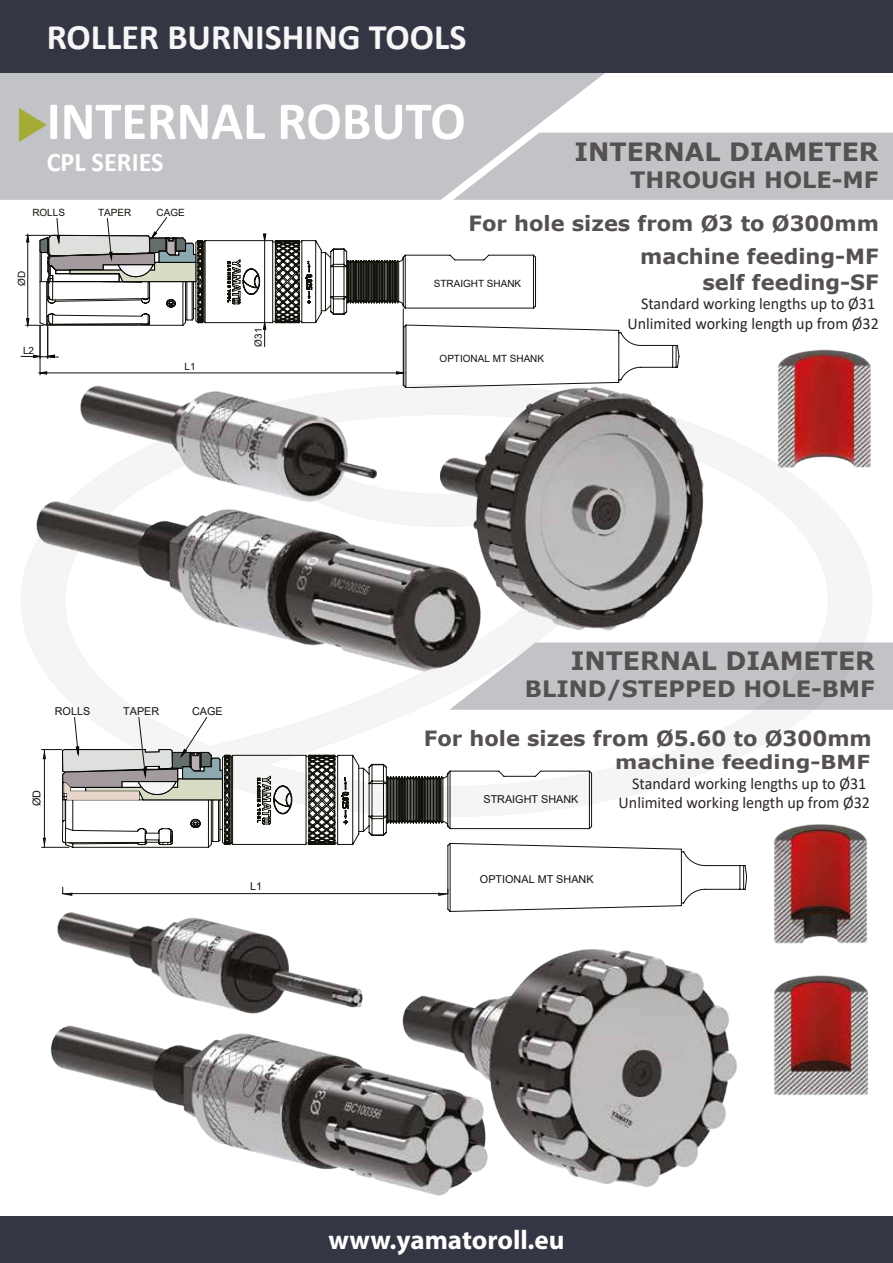
<style>
.page{position:relative;width:893px;height:1263px;background:#fff}
.page>*{position:absolute;margin:0;border:0;box-sizing:border-box;transform-origin:0 0}
.t1{font:700 54px "Calibri";color:#fff}
.t2{font:700 36px "Calibri";color:#f6f6f7}
.t3{font:700 27px "Myriad Pro";color:#fff}
.t4{font:700 27px "Calibri";color:#fff}
.t5{font:700 25.2px "Verdana";color:#555150}
.t6{font:700 22.5px "Verdana";color:#555150}
.t7{font:700 21px/25.2px "Verdana";color:#555150;text-align:right}
.t8{font:700 19.2px "Verdana";color:#555150;scale:1.09 1}
.t9{font:16.5px/19.8px "Calibri";color:#2b2523;text-align:right}
.t10{font:10.8px "Arial";color:#12110b}
.t11{font:9.9px "Arial";color:#12110b}
</style>
<div class="page">
<img style="left:41px;top:846px;width:234px;height:93px">
<div style="left:0;top:0;width:893px;height:72px;background:#343643"></div>
<svg style="left:0;top:72px;width:716px;height:128px;background:#c8c9cb"></svg>
<svg style="left:19px;top:108px;width:28px;height:34px"></svg>
<div style="left:0;top:1217px;width:893px;height:46px;background:#343643"></div>
<img style="left:79px;top:388px;width:310px;height:111px">
<img style="left:428px;top:353px;width:296px;height:289px">
<img style="left:29px;top:499px;width:477px;height:175px">
<div style="left:453px;top:133px;width:440px;height:67px;background:#c2c3c6"></div>
<svg style="left:449px;top:642px;width:444px;height:68px;background:#c4c5c8"></svg>
<img style="left:565px;top:949px;width:172px;height:238px">
<img style="left:0;top:939px;width:565px;height:278px">
<svg style="left:21px;top:217px;width:658px;height:171px"></svg>
<img style="left:769px;top:349px;width:102px;height:123px">
<img style="left:774px;top:824px;width:94px;height:120px">
<img style="left:774px;top:975px;width:95px;height:121px">
<svg style="left:42px;top:717px;width:705px;height:195px"></svg>
<h2 class="t2" style="left:47px;top:12px;width:421px">ROLLER BURNISHING TOOLS</h2>
<h1 class="t1" style="left:47px;top:83px;width:421px">INTERNAL ROBUTO</h1>
<h3 class="t4" style="left:47px;top:143px;width:118px">CPL SERIES</h3>
<h3 class="t5" style="left:574px;top:134px;width:306px">INTERNAL DIAMETER</h3>
<h3 class="t6" style="left:630px;top:164px;width:250px">THROUGH HOLE-MF</h3>
<p class="t7" style="left:468px;top:210px;width:412px">For hole sizes from Ø3 to Ø300mm</p>
<p class="t11" style="left:32px;top:205px;width:34px">ROLLS</p>
<p class="t11" style="left:98px;top:205px;width:35px">TAPER</p>
<p class="t11" style="left:157px;top:205px;width:30px">CAGE</p>
<p class="t11" style="left:15px;top:286px;width:16px;rotate:-90deg">ØD</p>
<p class="t11" style="left:23px;top:343px;width:13px">L2</p>
<p class="t11" style="left:184px;top:360px;width:13px">L1</p>
<p class="t11" style="left:252px;top:347px;width:20px;rotate:-90deg">Ø31</p>
<p class="t10" style="left:55px;top:704px;width:37px">ROLLS</p>
<p class="t10" style="left:123px;top:704px;width:38px">TAPER</p>
<p class="t10" style="left:192px;top:704px;width:32px">CAGE</p>
<p class="t10" style="left:29px;top:806px;width:18px;rotate:-90deg">ØD</p>
<p class="t10" style="left:250px;top:879px;width:14px">L1</p>
<p class="t11" style="left:434px;top:277px;width:89px">STRAIGHT SHANK</p>
<p class="t11" style="left:440px;top:352px;width:106px">OPTIONAL MT SHANK</p>
<p class="t7" style="left:640px;top:244px;width:240px">machine feeding-MF self feeding-SF</p>
<p class="t9" style="left:627px;top:294px;width:253px">Standard working lengths up to Ø31<br>Unlimited working length up from Ø32</p>
<h3 class="t5" style="left:571px;top:643px;width:306px">INTERNAL DIAMETER</h3>
<h3 class="t6" style="left:525px;top:673px;width:351px">BLIND/STEPPED HOLE-BMF</h3>
<p class="t7" style="left:424px;top:725px;width:449px">For hole sizes from Ø5.60 to Ø300mm</p>
<p class="t10" style="left:483px;top:792px;width:96px">STRAIGHT SHANK</p>
<p class="t8" style="left:615px;top:748px;width:235px">machine feeding-BMF</p>
<p class="t9" style="left:619px;top:773px;width:253px">Standard working lengths up to Ø31<br>Unlimited working length up from Ø32</p>
<p class="t10" style="left:480px;top:871px;width:115px">OPTIONAL MT SHANK</p>
<h3 class="t3" style="left:328px;top:1222px;width:238px">www.yamatoroll.eu</h3>
</div>
